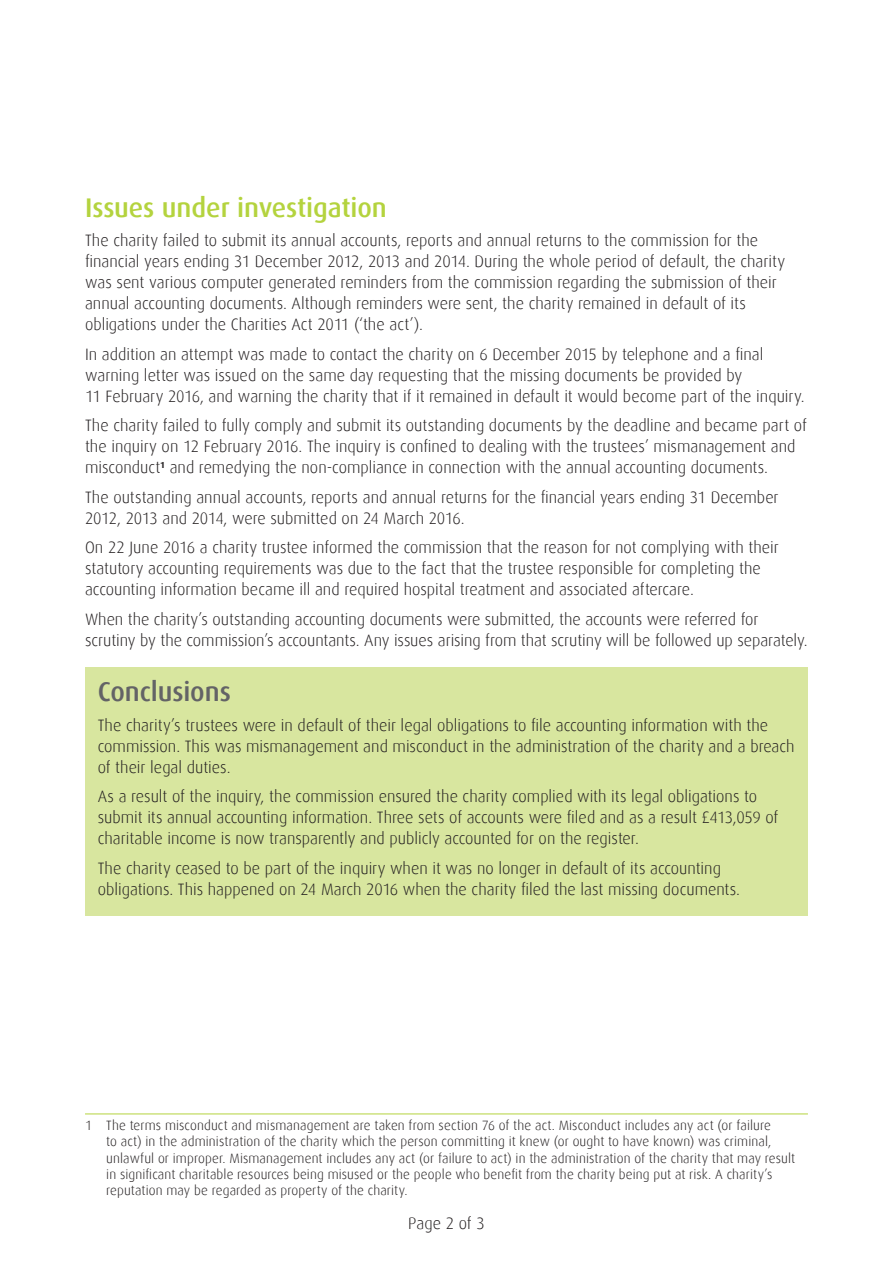
<style>
.page{position:relative;width:893px;height:1263px;background:#fff}
.page>*{position:absolute;margin:0;border:0;box-sizing:border-box;transform-origin:0 0}
.Heading_-_Green{font:500 27px "Dax";letter-spacing:-.005em;color:#b4d33e}
.Heading_-_Grey{font:500 27px "Dax";letter-spacing:-.005em;color:#636366}
.Body_Text{font:300 16.5px/21px "Dax";color:#231f20}
.Footnote{font:300 13.5px/16.2px "Dax";letter-spacing:.01em;color:#231f20}
</style>
<div class="page">
<div style="left:85px;top:667px;width:723px;height:249px;background:#d8e69f"></div>
<hr style="left:85px;top:1113px;width:723px;height:1px;background:#b4d33e">
<p class="Heading_-_Green" style="left:85px;top:192px;width:303px">Issues under investigation</p>
<p class="Body_Text" style="left:85px;top:230px;width:702px">The charity failed to submit its annual accounts, reports and annual returns to the commission for the financial years ending 31 December 2012, 2013 and 2014. During the whole period of default, the charity was sent various computer generated reminders from the commission regarding the submission of their annual accounting documents. Although reminders were sent, the charity remained in default of its obligations under the Charities Act 2011 (‘the act’).</p>
<p class="Body_Text" style="left:85px;top:344px;width:721px">In addition an attempt was made to contact the charity on 6 December 2015 by telephone and a final warning letter was issued on the same day requesting that the missing documents be provided by<br>11 February 2016, and warning the charity that if it remained in default it would become part of the inquiry.</p>
<p class="Body_Text" style="left:85px;top:415px;width:723px">The charity failed to fully comply and submit its outstanding documents by the deadline and became part of the inquiry on 12 February 2016. The inquiry is confined to dealing with the trustees’ mismanagement and misconduct<sup>1</sup> and remedying the non-compliance in connection with the annual accounting documents.</p>
<p class="Body_Text" style="left:85px;top:487px;width:695px">The outstanding annual accounts, reports and annual returns for the financial years ending 31 December<br>2012, 2013 and 2014, were submitted on 24 March 2016.</p>
<p class="Body_Text" style="left:85px;top:537px;width:695px">On 22 June 2016 a charity trustee informed the commission that the reason for not complying with their statutory accounting requirements was due to the fact that the trustee responsible for completing the accounting information became ill and required hospital treatment and associated aftercare.</p>
<p class="Body_Text" style="left:85px;top:609px;width:724px">When the charity’s outstanding accounting documents were submitted, the accounts were referred for scrutiny by the commission’s accountants. Any issues arising from that scrutiny will be followed up separately.</p>
<p class="Heading_-_Grey" style="left:98px;top:677px;width:135px">Conclusions</p>
<p class="Body_Text" style="left:98px;top:715px;width:698px">The charity’s trustees were in default of their legal obligations to file accounting information with the commission. This was mismanagement and misconduct in the administration of the charity and a breach of their legal duties.</p>
<p class="Body_Text" style="left:98px;top:786px;width:682px">As a result of the inquiry, the commission ensured the charity complied with its legal obligations to submit its annual accounting information. Three sets of accounts were filed and as a result £413,059 of charitable income is now transparently and publicly accounted for on the register.</p>
<p class="Body_Text" style="left:98px;top:858px;width:644px">The charity ceased to be part of the inquiry when it was no longer in default of its accounting obligations. This happened on 24 March 2016 when the charity filed the last missing documents.</p>
<p class="Footnote" style="left:106px;top:1117px;width:690px;text-indent:-21px">1 The terms misconduct and mismanagement are taken from section 76 of the act. Misconduct includes any act (or failure<br>to act) in the administration of the charity which the person committing it knew (or ought to have known) was criminal, unlawful or improper. Mismanagement includes any act (or failure to act) in the administration of the charity that may result in significant charitable resources being misused or the people who benefit from the charity being put at risk. A charity’s reputation may be regarded as property of the charity.</p>
<p class="Body_Text" style="left:408px;top:1213px;width:78px">Page 2 of 3</p>
</div>
